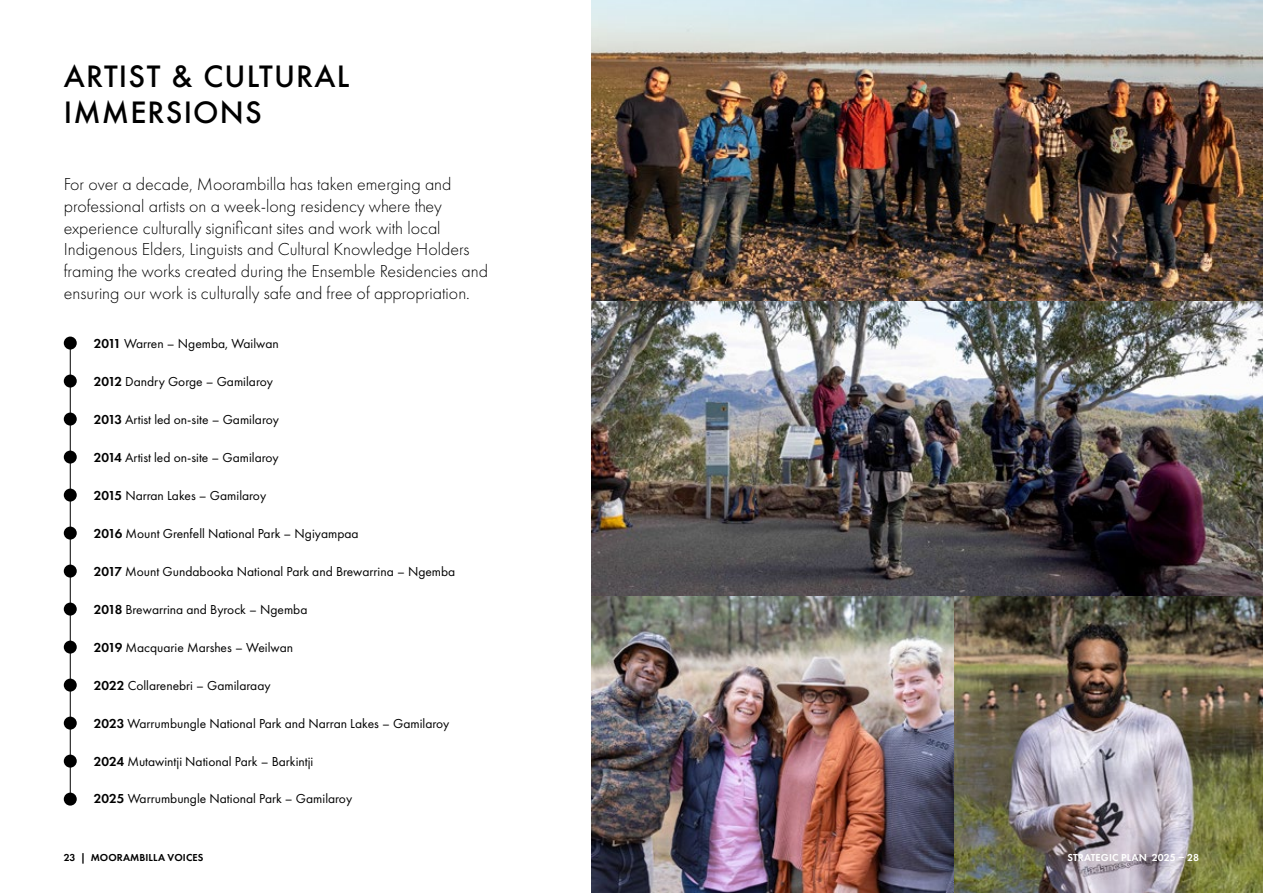
<style>
.page{position:relative;width:1263px;height:893px;background:#fff}
.page>*{position:absolute;margin:0;border:0;box-sizing:border-box;transform-origin:0 0}
.t1{font:500 28.5px/35.2px "Futura";letter-spacing:.04em;color:#000}
.t2{font:300 18px/21.6px "Futura PT";color:#000}
.t3{font:13.5px "Futura PT";color:#000}
.t4{font:600 10.5px "Futura PT";letter-spacing:.01em;color:#000}
.t5{font:600 10.5px "Futura PT";letter-spacing:.01em;color:#fff}
.s1{font-weight:600}
</style>
<div class="page">
<img style="left:592px;top:0;width:671px;height:597px">
<img style="left:592px;top:597px;width:671px;height:296px">
<div style="left:64px;top:337px;width:13px;height:13px;background:#000;border-radius:50%"></div>
<div style="left:64px;top:375px;width:13px;height:13px;background:#000;border-radius:50%"></div>
<div style="left:64px;top:413px;width:13px;height:13px;background:#000;border-radius:50%"></div>
<div style="left:64px;top:451px;width:13px;height:13px;background:#000;border-radius:50%"></div>
<div style="left:64px;top:489px;width:13px;height:13px;background:#000;border-radius:50%"></div>
<div style="left:64px;top:527px;width:13px;height:13px;background:#000;border-radius:50%"></div>
<div style="left:64px;top:565px;width:13px;height:13px;background:#000;border-radius:50%"></div>
<div style="left:64px;top:603px;width:13px;height:13px;background:#000;border-radius:50%"></div>
<div style="left:64px;top:641px;width:13px;height:13px;background:#000;border-radius:50%"></div>
<div style="left:64px;top:679px;width:13px;height:13px;background:#000;border-radius:50%"></div>
<div style="left:64px;top:717px;width:13px;height:13px;background:#000;border-radius:50%"></div>
<div style="left:64px;top:755px;width:13px;height:13px;background:#000;border-radius:50%"></div>
<div style="left:64px;top:793px;width:13px;height:13px;background:#000;border-radius:50%"></div>
<hr style="left:70px;top:344px;width:1px;height:455px;background:#000">
<h1 class="t1" style="left:64px;top:59px;width:287px">ARTIST &amp; CULTURAL<br>IMMERSIONS</h1>
<p class="t2" style="left:64px;top:174px;width:426px">For over a decade, Moorambilla has taken emerging and professional artists on a week-long residency where they experience culturally significant sites and work with local Indigenous Elders, Linguists and Cultural Knowledge Holders framing the works created during the Ensemble Residencies and ensuring our work is culturally safe and free of appropriation.</p>
<p class="t3" style="left:94px;top:335px;width:187px"><span class="s1">2011</span> Warren – Ngemba, Wailwan</p>
<p class="t3" style="left:94px;top:373px;width:181px"><span class="s1">2012</span> Dandry Gorge – Gamilaroy</p>
<p class="t3" style="left:94px;top:411px;width:187px"><span class="s1">2013</span> Artist led on-site – Gamilaroy</p>
<p class="t3" style="left:94px;top:449px;width:186px"><span class="s1">2014</span> Artist led on-site – Gamilaroy</p>
<p class="t3" style="left:94px;top:487px;width:174px"><span class="s1">2015</span> Narran Lakes – Gamilaroy</p>
<p class="t3" style="left:94px;top:525px;width:266px"><span class="s1">2016</span> Mount Grenfell National Park – Ngiyampaa</p>
<p class="t3" style="left:94px;top:563px;width:363px"><span class="s1">2017</span> Mount Gundabooka National Park and Brewarrina – Ngemba</p>
<p class="t3" style="left:94px;top:601px;width:215px"><span class="s1">2018</span> Brewarrina and Byrock – Ngemba</p>
<p class="t3" style="left:94px;top:639px;width:201px"><span class="s1">2019</span> Macquarie Marshes – Weilwan</p>
<p class="t3" style="left:94px;top:677px;width:178px"><span class="s1">2022</span> Collarenebri – Gamilaraay</p>
<p class="t3" style="left:94px;top:715px;width:357px"><span class="s1">2023</span> Warrumbungle National Park and Narran Lakes – Gamilaroy</p>
<p class="t3" style="left:94px;top:753px;width:221px"><span class="s1">2024</span> Mutawintji National Park – Barkintji</p>
<p class="t3" style="left:94px;top:791px;width:260px"><span class="s1">2025</span> Warrumbungle National Park – Gamilaroy</p>
<p class="t4" style="left:64px;top:851px;width:141px">23 | MOORAMBILLA VOICES</p>
<p class="t5" style="left:1067px;top:851px;width:133px">STRATEGIC PLAN 2025 – 28</p>
</div>
